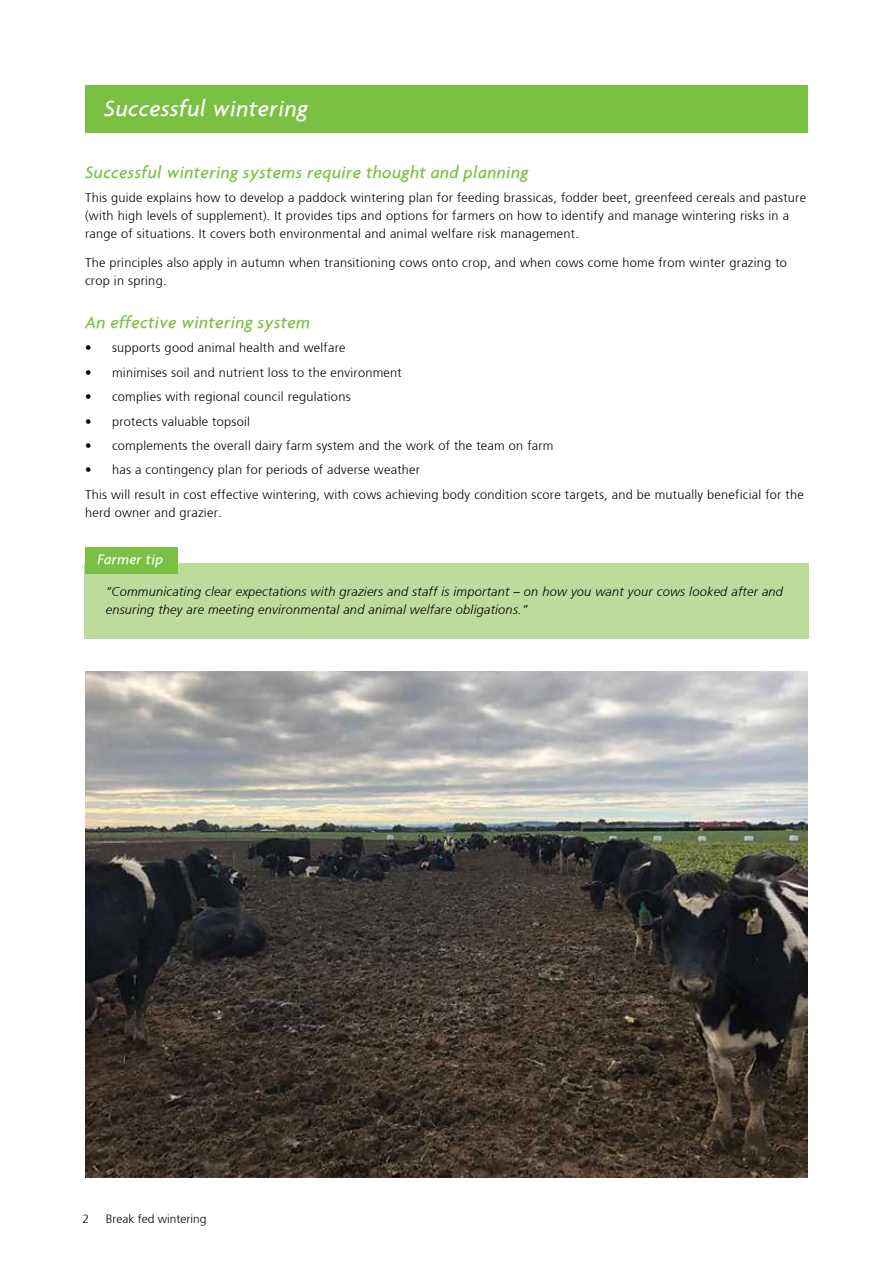
<style>
.page{position:relative;width:893px;height:1263px;background:#fff}
.page>*{position:absolute;margin:0;border:0;box-sizing:border-box;transform-origin:0 0}
.t1{font:italic 500 24px "Agenda";letter-spacing:.02em;color:#fff}
.t2{font:italic 500 18px "Agenda";letter-spacing:.02em;color:#7ac143}
.t3{font:italic 500 15px "Agenda";letter-spacing:.02em;color:#fff}
.t4{font:300 12.75px/18px "Frutiger";letter-spacing:.02em;color:#000}
.t5{font:italic 300 12.75px/18px "Frutiger";letter-spacing:.02em;color:#000}
.t6{font:300 12px "Frutiger";color:#000}
</style>
<div class="page">
<div style="left:85px;top:85px;width:723px;height:47px;background:#7ac143"></div>
<div style="left:84px;top:563px;width:724px;height:76px;background:#bbdc9b"></div>
<div style="left:85px;top:547px;width:93px;height:27px;background:#7ac143"></div>
<img style="left:85px;top:672px;width:723px;height:506px">
<h1 class="t1" style="left:104px;top:94px;width:206px">Successful wintering</h1>
<h2 class="t2" style="left:85px;top:161px;width:445px">Successful wintering systems require thought and planning</h2>
<p class="t4" style="left:85px;top:189px;width:722px">This guide explains how to develop a paddock wintering plan for feeding brassicas, fodder beet, greenfeed cereals and pasture (with high levels of supplement). It provides tips and options for farmers on how to identify and manage wintering risks in a range of situations. It covers both environmental and animal welfare risk management.</p>
<p class="t4" style="left:85px;top:254px;width:703px">The principles also apply in autumn when transitioning cows onto crop, and when cows come home from winter grazing to crop in spring.</p>
<h2 class="t2" style="left:85px;top:311px;width:227px">An effective wintering system</h2>
<p class="t4" style="left:85px;top:339px;width:262px">• supports good animal health and welfare</p>
<p class="t4" style="left:85px;top:363px;width:318px">• minimises soil and nutrient loss to the environment</p>
<p class="t4" style="left:85px;top:388px;width:267px">• complies with regional council regulations</p>
<p class="t4" style="left:85px;top:412px;width:166px">• protects valuable topsoil</p>
<p class="t4" style="left:85px;top:437px;width:470px">• complements the overall dairy farm system and the work of the team on farm</p>
<p class="t4" style="left:85px;top:458px;width:720px;line-height:24.5px">• has a contingency plan for periods of adverse weather<br>This will result in cost effective wintering, with cows achieving body condition score targets, and be mutually beneficial for the</p>
<p class="t4" style="left:85px;top:503px;width:138px">herd owner and grazier.</p>
<p class="t3" style="left:97px;top:550px;width:67px">Farmer tip</p>
<p class="t5" style="left:106px;top:583px;width:679px">“Communicating clear expectations with graziers and staff is important – on how you want your cows looked after and ensuring they are meeting environmental and animal welfare obligations.”</p>
<p class="t6" style="left:82px;top:1212px;width:8px">2</p>
<p class="t6" style="left:106px;top:1212px;width:102px">Break fed wintering</p>
</div>
